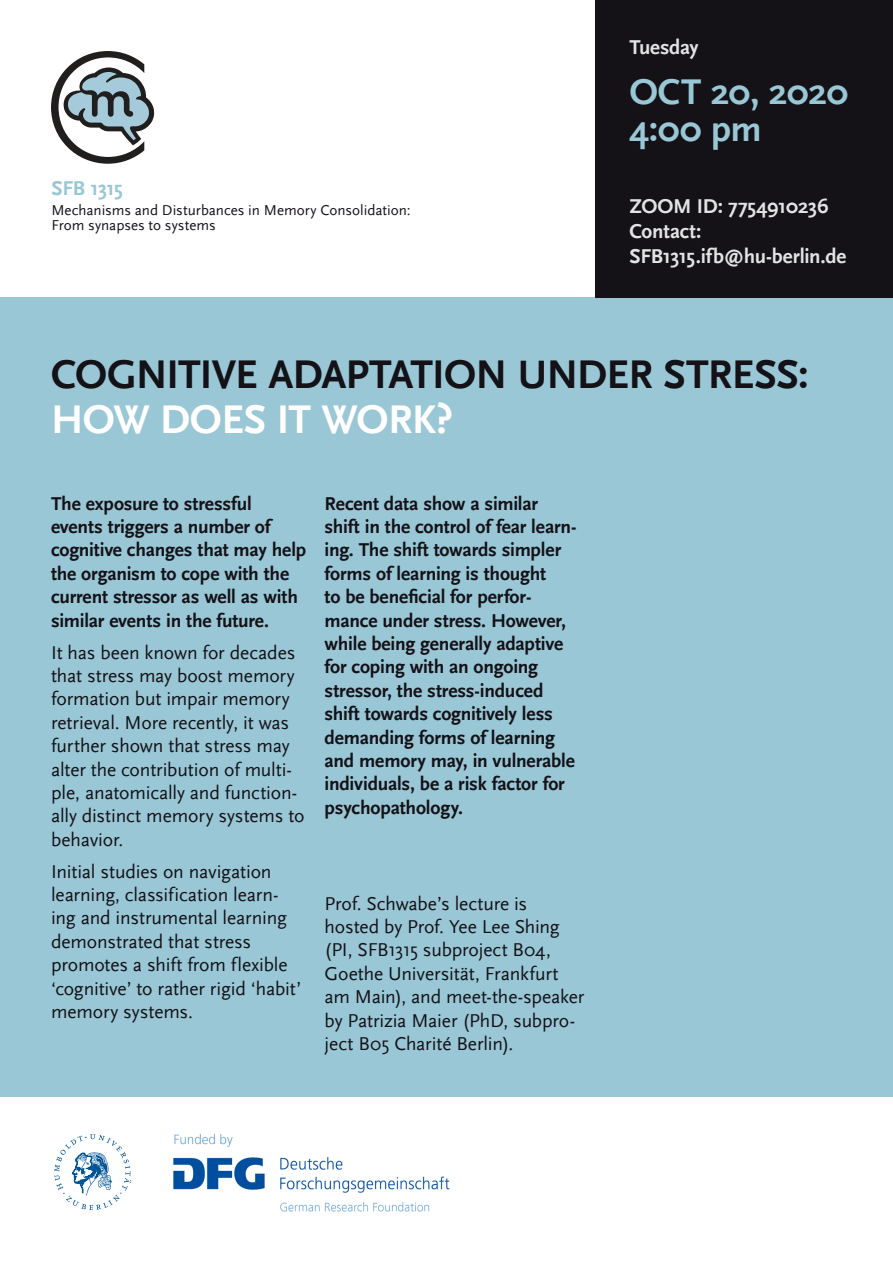
<style>
.page{position:relative;width:893px;height:1263px;background:#fff}
.page>*{position:absolute;margin:0;border:0;box-sizing:border-box;transform-origin:0 0}
.t1{font:700 42px "HU Scala Sans";letter-spacing:-.02em;color:#141117}
.t2{font:700 42px "HU Scala Sans";letter-spacing:-.015em;color:#fff}
.t3{font:700 37.5px/37.5px "HU Scala Sans";letter-spacing:-.005em;color:#99c7d5}
.t4{font:700 21px/25.2px "HU Scala Sans";letter-spacing:-.01em;color:#e2e4e4}
.t5{font:700 21px "HU Scala Sans";letter-spacing:-.025em;color:#99c7d5}
.t6{font:19.5px/23.4px "HU Scala Sans";letter-spacing:-.01em;color:#141117}
.t7{font:700 19.5px/23.4px "HU Scala Sans";letter-spacing:-.01em;color:#141117}
.t8{font:15px/15px "HU Scala Sans";color:#141117}
</style>
<div class="page">
<img style="left:173px;top:1133px;width:277px;height:79px">
<svg style="left:54px;top:1134px;width:77px;height:76px"></svg>
<svg style="left:51px;top:51px;width:103px;height:113px"></svg>
<div style="left:0;top:298px;width:893px;height:799px;background:#99c7d5"></div>
<div style="left:595px;top:0;width:298px;height:298px;background:#141117"></div>
<p class="t5" style="left:51px;top:176px;width:73px">SFB 1315</p>
<p class="t8" style="left:51px;top:202px;width:361px">Mechanisms and Disturbances in Memory Consolidation:<br>From synapses to systems</p>
<p class="t4" style="left:629px;top:35px;width:71px">Tuesday</p>
<h2 class="t3" style="left:629px;top:74px;width:220px">OCT 20, 2020<br>4:00 pm</h2>
<p class="t4" style="left:629px;top:194px;width:219px">ZOOM ID: 7754910236<br>Contact:<br>SFB1315.ifb@hu-berlin.de</p>
<h1 class="t1" style="left:51px;top:351px;width:759px">COGNITIVE ADAPTATION UNDER STRESS:</h1>
<h1 class="t2" style="left:51px;top:396px;width:404px">HOW DOES IT WORK?</h1>
<p class="t7" style="left:51px;top:492px;width:257px">The exposure to stressful events triggers a number of cognitive changes that may help the organism to cope with the current stressor as well as with similar events in the future.</p>
<p class="t6" style="left:51px;top:641px;width:255px">It has been known for decades that stress may boost memory formation but impair memory retrieval. More recently, it was further shown that stress may alter the contribution of multi&shy;ple, anatomically and function&shy;ally distinct memory systems to behavior.</p>
<p class="t6" style="left:51px;top:860px;width:252px">Initial studies on navigation learning, classification learn&shy;ing and instrumental learning demonstrated that stress promotes a shift from flexible ‘cognitive’ to rather rigid ‘habit’ memory systems.</p>
<p class="t7" style="left:325px;top:492px;width:253px">Recent data show a similar shift in the control of fear learn&shy;ing. The shift towards simpler forms of learning is thought<br>to be beneficial for perfor&shy;mance under stress. However, while being generally adaptive for coping with an ongoing stressor, the stress-induced shift towards cognitively less demanding forms of learning and memory may, in vulnerable individuals, be a risk factor for psychopathology.</p>
<p class="t6" style="left:325px;top:892px;width:261px">Prof. Schwabe’s lecture is hosted by Prof. Yee Lee Shing (PI, SFB1315 subproject B04,<br>Goethe Universität, Frankfurt am Main), and meet-the-speaker by Patrizia Maier (PhD, subpro&shy;ject B05 Charité Berlin).</p>
</div>
